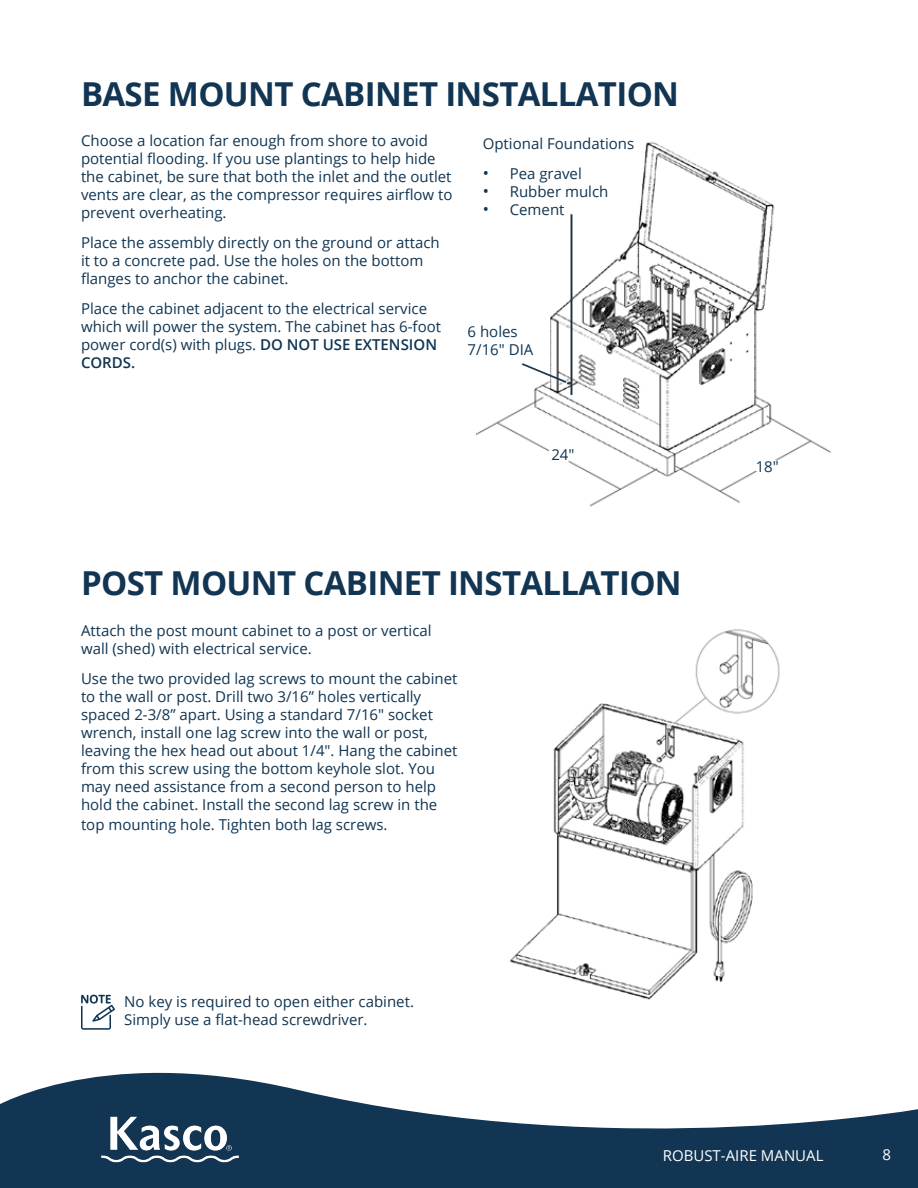
<style>
.page{position:relative;width:918px;height:1188px;background:#fff}
.page>*{position:absolute;margin:0;border:0;box-sizing:border-box;transform-origin:0 0}
.t1{font:700 33px "Open Sans";letter-spacing:-.02em;color:#113552}
.t2{font:15px/18px "Open Sans";color:#103552}
.t3{font:15px "Open Sans";color:#fff}
.s1{font-weight:600}
.s2{font-size:16.5px;color:#113552}
</style>
<div class="page">
<svg style="left:0;top:1072px;width:918px;height:116px;fill:#113552"></svg>
<img style="left:101px;top:1113px;width:137px;height:53px">
<img style="left:477px;top:142px;width:354px;height:365px">
<img style="left:510px;top:629px;width:270px;height:371px">
<hr style="left:571px;top:214px;width:1px;height:181px;background:#113552">
<svg style="left:520px;top:362px;width:48px;height:22px"></svg>
<div style="left:502px;top:156px;width:123px;height:53px;background:#fff"></div>
<div style="left:489px;top:336px;width:58px;height:27px;background:#fff"></div>
<svg style="left:540px;top:441px;width:33px;height:31px"></svg>
<svg style="left:751px;top:452px;width:34px;height:31px"></svg>
<svg style="left:81px;top:995px;width:34px;height:35px"></svg>
<h1 class="t1" style="left:81px;top:71px;width:600px">BASE MOUNT CABINET INSTALLATION</h1>
<p class="t2" style="left:81px;top:132px;width:373px">Choose a location far enough from shore to avoid potential flooding. If you use plantings to help hide the cabinet, be sure that both the inlet and the outlet vents are clear, as the compressor requires airflow to prevent overheating.</p>
<p class="t2" style="left:81px;top:234px;width:360px">Place the assembly directly on the ground or attach it to a concrete pad. Use the holes on the bottom flanges to anchor the cabinet.</p>
<p class="t2" style="left:81px;top:300px;width:362px">Place the cabinet adjacent to the electrical service which will power the system. The cabinet has 6-foot power cord(s) with plugs. <span class="s1">DO NOT USE EXTENSION CORDS.</span></p>
<p class="t2" style="left:483px;top:134px;width:153px">Optional Foundations</p>
<p class="t2" style="left:483px;top:164px;width:101px"><span class="s2">•</span> Pea gravel</p>
<p class="t2" style="left:483px;top:182px;width:127px"><span class="s2">•</span> Rubber mulch</p>
<p class="t2" style="left:483px;top:200px;width:83px"><span class="s2">•</span> Cement</p>
<p class="t2" style="left:468px;top:322px;width:67px">6 holes<br>7/16" DIA</p>
<p class="t2" style="left:551px;top:445px;width:25px">24"</p>
<h1 class="t1" style="left:81px;top:560px;width:602px">POST MOUNT CABINET INSTALLATION</h1>
<p class="t2" style="left:81px;top:621px;width:352px">Attach the post mount cabinet to a post or vertical wall (shed) with electrical service.</p>
<p class="t2" style="left:81px;top:669px;width:378px">Use the two provided lag screws to mount the cabinet to the wall or post. Drill two 3/16” holes vertically spaced 2-3/8” apart. Using a standard 7/16" socket wrench, install one lag screw into the wall or post, leaving the hex head out about 1/4". Hang the cabinet from this screw using the bottom keyhole slot. You may need assistance from a second person to help hold the cabinet. Install the second lag screw in the</p>
<p class="t2" style="left:81px;top:815px;width:308px">top mounting hole. Tighten both lag screws.</p>
<p class="t2" style="left:124px;top:993px;width:291px">No key is required to open either cabinet.<br>Simply use a flat-head screwdriver.</p>
<p class="t2" style="left:756px;top:457px;width:25px">18"</p>
<p class="t3" style="left:663px;top:1145px;width:162px">ROBUST-AIRE MANUAL</p>
<p class="t3" style="left:882px;top:1145px;width:10px">8</p>
</div>
